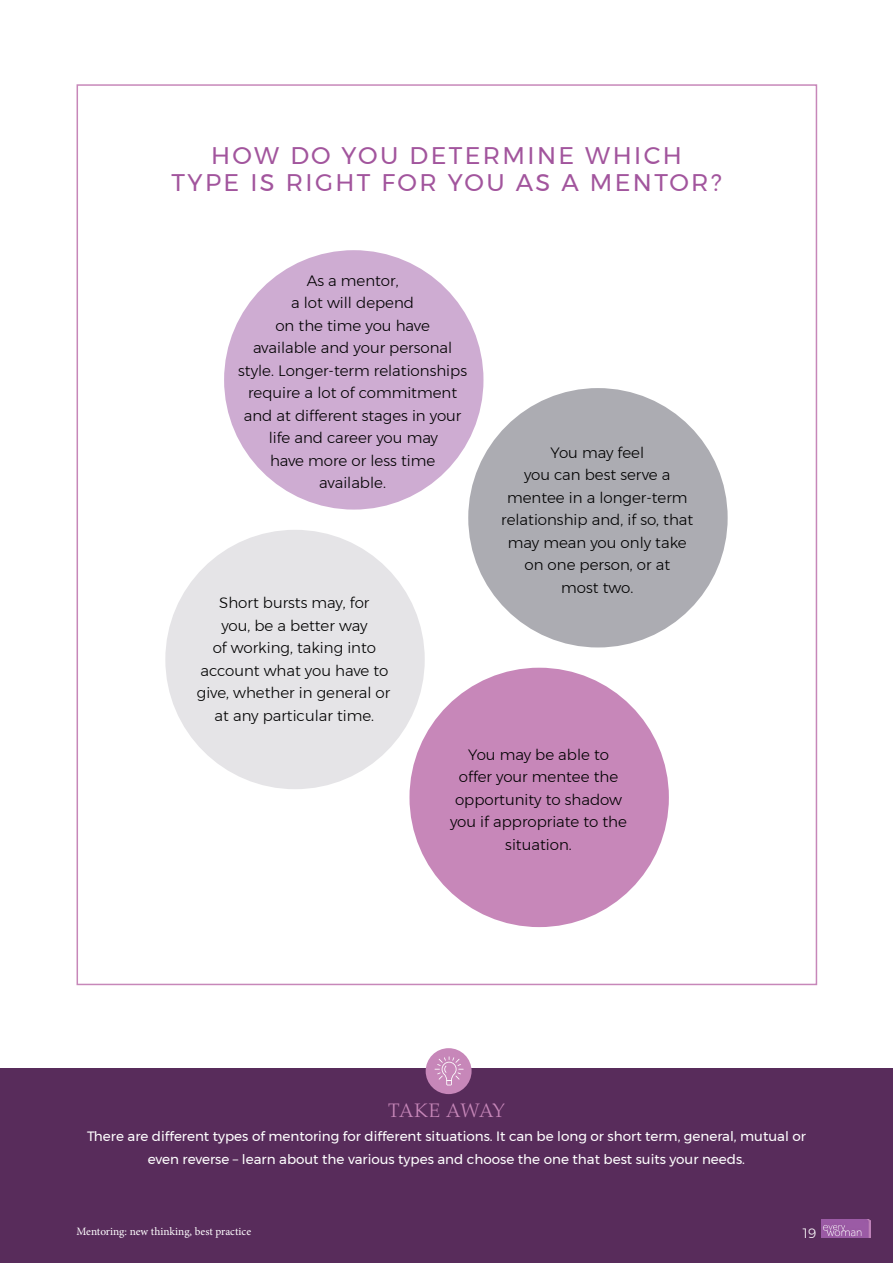
<style>
.page{position:relative;width:893px;height:1263px;background:#fff}
.page>*{position:absolute;margin:0;border:0;box-sizing:border-box;transform-origin:0 0}
.t1{font:24px/27px "Montserrat";letter-spacing:.1em;color:#a2559d;text-align:center}
.t2{font:300 19.5px "Palatino LT Pro";letter-spacing:.015em;color:#c787b9}
.t3{font:300 15px/22.5px "Montserrat";color:#000;text-align:center}
.t4{font:13.5px/22.5px "Montserrat";color:#fff;text-align:center}
.t5{font:300 13.5px "Montserrat";color:#fff}
.t6{font:11.25px "Minion Pro";color:#fff}
</style>
<div class="page">
<div style="left:224px;top:250px;width:259px;height:260px;background:#ceacd2;border-radius:50%"></div>
<div style="left:468px;top:388px;width:260px;height:259px;background:#acacb2;border-radius:50%"></div>
<div style="left:165px;top:530px;width:260px;height:259px;background:#e5e4e7;border-radius:50%"></div>
<div style="left:409px;top:668px;width:260px;height:259px;background:#c787b9;border-radius:50%"></div>
<div style="left:0;top:1068px;width:893px;height:195px;background:#582c5b"></div>
<img style="left:821px;top:1220px;width:50px;height:18px">
<div style="left:426px;top:1048px;width:46px;height:46px;background:#c787b9;border-radius:50%"></div>
<svg style="left:435px;top:1056px;width:29px;height:29px"></svg>
<h1 class="t1" style="left:172px;top:142px;width:551px">HOW DO YOU DETERMINE WHICH<br>TYPE IS RIGHT FOR YOU AS A MENTOR?</h1>
<p class="t3" style="left:238px;top:269px;width:230px">As a mentor,<br>a lot will depend<br>on the time you have<br>available and your personal style. Longer-term relationships require a lot of commitment and at different stages in your life and career you may<br>have more or less time available.</p>
<p class="t3" style="left:197px;top:591px;width:195px">Short bursts may, for<br>you, be a better way<br>of working, taking into account what you have to give, whether in general or at any particular time.</p>
<p class="t3" style="left:501px;top:441px;width:194px">You may feel<br>you can best serve a mentee in a longer-term relationship and, if so, that may mean you only take on one person, or at<br>most two.</p>
<p class="t3" style="left:450px;top:743px;width:179px">You may be able to offer your mentee the opportunity to shadow you if appropriate to the situation.</p>
<h2 class="t2" style="left:388px;top:1098px;width:118px">TAKE AWAY</h2>
<p class="t4" style="left:87px;top:1125px;width:720px">There are different types of mentoring for different situations. It can be long or short term, general, mutual or even reverse – learn about the various types and choose the one that best suits your needs.</p>
<p class="t6" style="left:77px;top:1224px;width:176px">Mentoring: new thinking, best practice</p>
<p class="t5" style="left:803px;top:1223px;width:15px">19</p>
</div>
